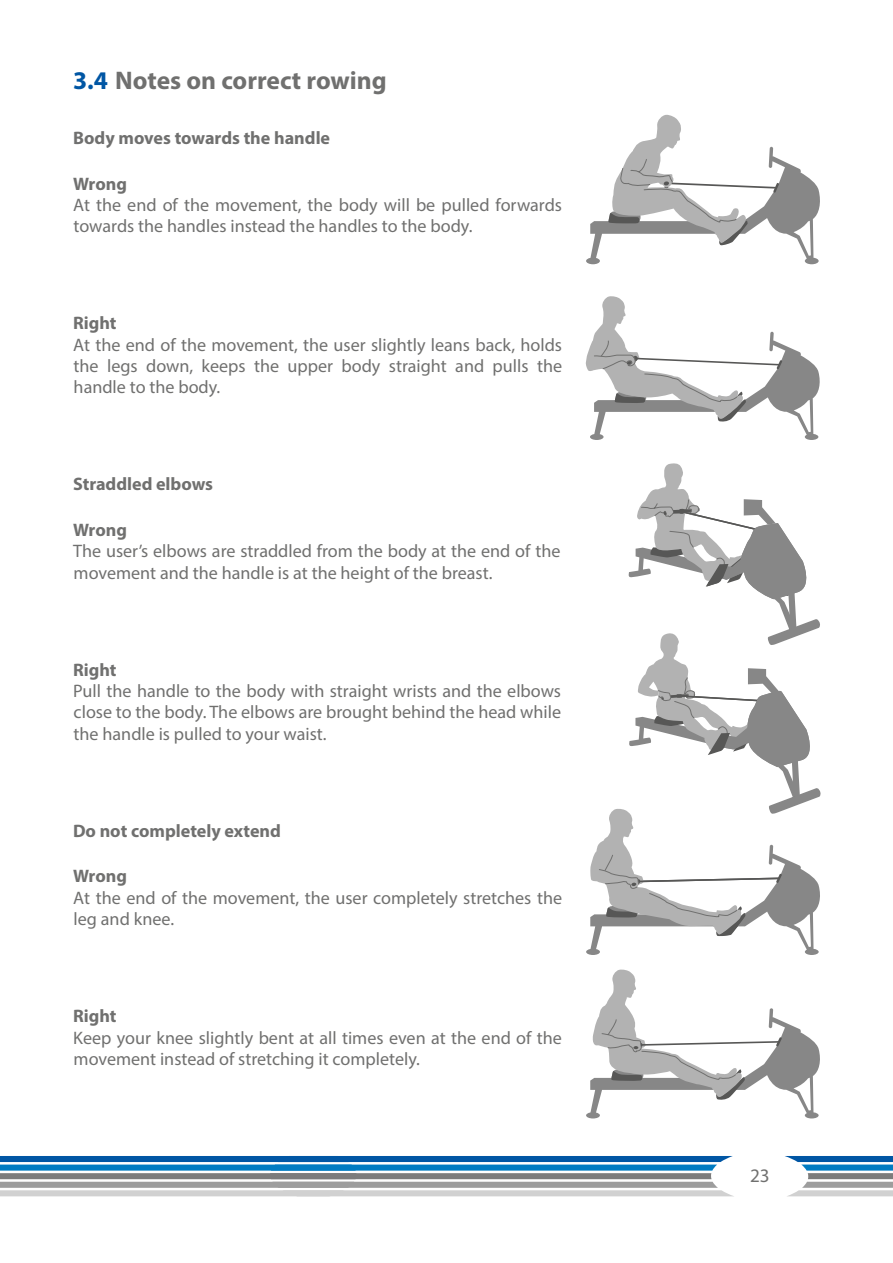
<style>
.page{position:relative;width:893px;height:1263px;background:#fff}
.page>*{position:absolute;margin:0;border:0;box-sizing:border-box;transform-origin:0 0}
.t1{font:700 25.5px "Myriad Pro";color:#70706f}
.t2{font:19.2px "Myriad Pro";color:#70706f}
.t3{font:18.15px/21.3px "Myriad Pro";color:#70706f}
.Fließtext_Fett{font:700 18.15px "Myriad Pro";color:#70706f}
.s1{color:#0056a4}
</style>
<div class="page">
<svg style="left:586px;top:115px;width:234px;height:149px"></svg>
<svg style="left:586px;top:296px;width:234px;height:144px"></svg>
<svg style="left:586px;top:463px;width:234px;height:492px"></svg>
<svg style="left:586px;top:969px;width:234px;height:149px"></svg>
<svg style="left:785px;top:1156px;width:108px;height:40px"></svg>
<svg style="left:0;top:1156px;width:733px;height:40px"></svg>
<p class="t1" style="left:73px;top:64px;width:315px"><span class="s1">3.4</span> Notes on correct rowing</p>
<p class="Fließtext_Fett" style="left:73px;top:126px;width:259px">Body moves towards the handle</p>
<p class="Fließtext_Fett" style="left:73px;top:172px;width:55px">Wrong</p>
<p class="t3" style="left:73px;top:194px;width:490px">At the end of the movement, the body will be pulled forwards towards the handles instead the handles to the body.</p>
<p class="Fließtext_Fett" style="left:73px;top:311px;width:45px">Right</p>
<p class="t3" style="left:73px;top:334px;width:490px;text-align:justify">At the end of the movement, the user slightly leans back, holds the legs down, keeps the upper body straight and pulls the handle to the body.</p>
<p class="Fließtext_Fett" style="left:73px;top:472px;width:142px">Straddled elbows</p>
<p class="Fließtext_Fett" style="left:73px;top:518px;width:55px">Wrong</p>
<p class="t3" style="left:73px;top:540px;width:489px">The user’s elbows are straddled from the body at the end of the movement and the handle is at the height of the breast.</p>
<p class="Fließtext_Fett" style="left:73px;top:658px;width:45px">Right</p>
<p class="t3" style="left:73px;top:680px;width:489px;text-align:justify">Pull the handle to the body with straight wrists and the elbows close to the body. The elbows are brought behind the head while the handle is pulled to your waist.</p>
<p class="Fließtext_Fett" style="left:73px;top:819px;width:209px">Do not completely extend</p>
<p class="Fließtext_Fett" style="left:73px;top:864px;width:55px">Wrong</p>
<p class="t3" style="left:73px;top:887px;width:490px">At the end of the movement, the user completely stretches the leg and knee.</p>
<p class="Fließtext_Fett" style="left:73px;top:1004px;width:45px">Right</p>
<p class="t3" style="left:73px;top:1026px;width:490px">Keep your knee slightly bent at all times even at the end of the movement instead of stretching it completely.</p>
<p class="t2" style="left:750px;top:1164px;width:21px">23</p>
</div>
